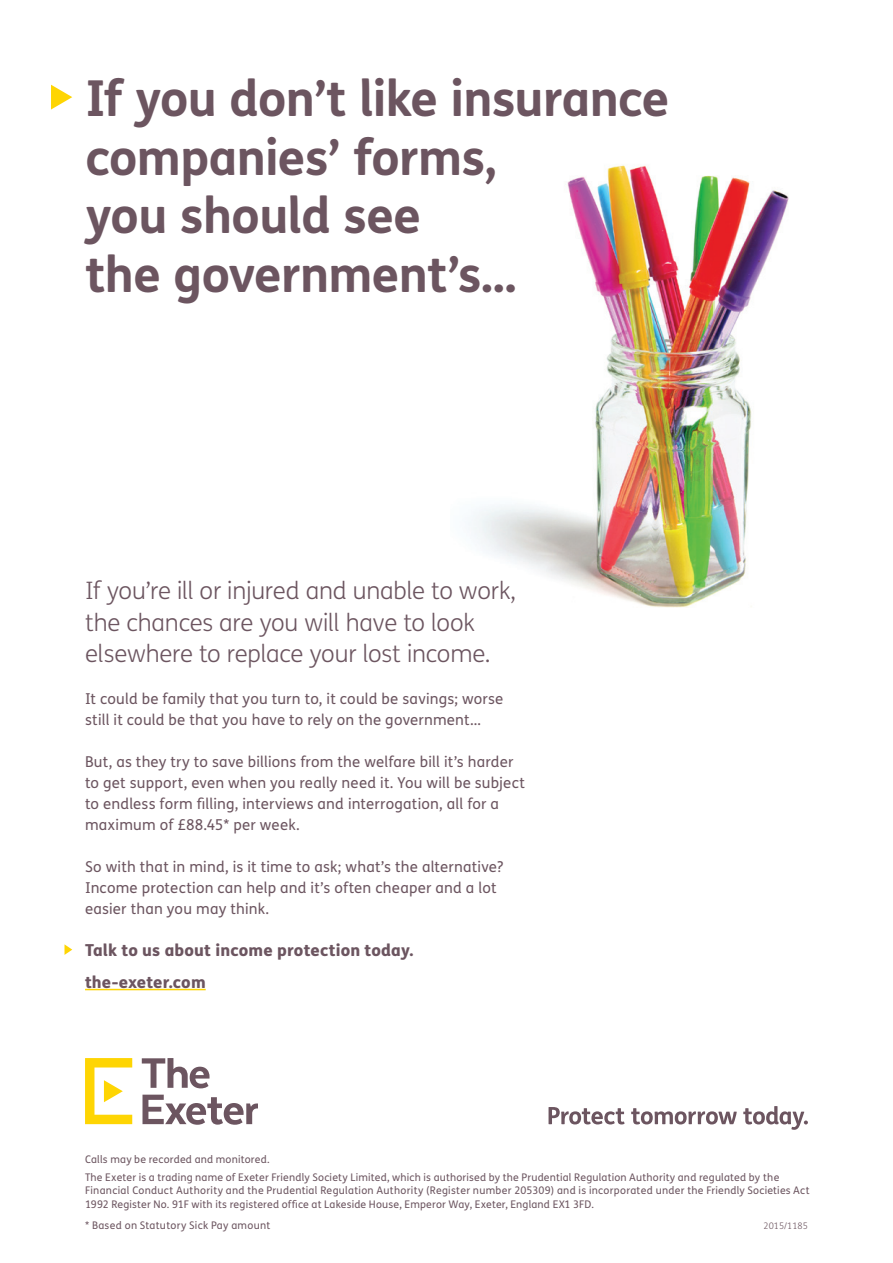
<style>
.page{position:relative;width:893px;height:1263px;background:#fff}
.page>*{position:absolute;margin:0;border:0;box-sizing:border-box;transform-origin:0 0}
.Headline{font:700 49.5px/58.5px "FS Me";letter-spacing:-.015em;color:#6c5560}
.Introduction{font:300 24px/31.5px "FS Me";letter-spacing:-.01em;color:#6c5560}
.Call_to_action{font:800 16.5px "FS Me";letter-spacing:.01em;color:#6c5560}
.Web_address{font:800 16.5px "FS Me";letter-spacing:.01em;color:#6c5560}
.Body{font:15px/21px "FS Me";letter-spacing:.01em;color:#6c5560}
.Body-2{font:10.5px/17.7px "FS Me";letter-spacing:.02em;color:#6c5560}
.t1{font:300 9px "FS Me";color:#6c5560}
</style>
<div class="page">
<img style="left:468px;top:165px;width:321px;height:443px">
<svg style="left:142px;top:1058px;width:68px;height:30px"></svg>
<svg style="left:142px;top:1095px;width:116px;height:30px"></svg>
<svg style="left:85px;top:1058px;width:47px;height:66px"></svg>
<svg style="left:549px;top:1106px;width:259px;height:24px"></svg>
<hr style="left:85px;top:989px;width:121px;height:1px;background:#fed503">
<svg style="left:51px;top:85px;width:21px;height:25px"></svg>
<svg style="left:65px;top:944px;width:7px;height:11px"></svg>
<p class="Headline" style="left:86px;top:67px;width:585px">If you don’t like insurance companies’ forms,<br>you should see<br>the government’s…</p>
<p class="Introduction" style="left:85px;top:574px;width:433px">If you’re ill or injured and unable to work, the chances are you will have to look elsewhere to replace your lost income.</p>
<p class="Body" style="left:85px;top:688px;width:420px">It could be family that you turn to, it could be savings; worse still it could be that you have to rely on the government…</p>
<p class="Body" style="left:85px;top:751px;width:441px">But, as they try to save billions from the welfare bill it’s harder to get support, even when you really need it. You will be subject to endless form filling, interviews and interrogation, all for a maximum of £88.45* per week.</p>
<p class="Body" style="left:85px;top:856px;width:420px">So with that in mind, is it time to ask; what’s the alternative?<br>Income protection can help and it’s often cheaper and a lot easier than you may think.</p>
<p class="Call_to_action" style="left:85px;top:937px;width:330px">Talk to us about income protection today.</p>
<p class="Web_address" style="left:85px;top:969px;width:122px">the-exeter.com</p>
<p class="Body-2" style="left:85px;top:1150px;width:696px">Calls may be recorded and monitored.<br>The Exeter is a trading name of Exeter Friendly Society Limited, which is authorised by the Prudential Regulation Authority and regulated by the</p>
<p class="Body-2" style="left:85px;top:1183px;width:726px;line-height:13.5px">Financial Conduct Authority and the Prudential Regulation Authority (Register number 205309) and is incorporated under the Friendly Societies Act<br>1992 Register No. 91F with its registered office at Lakeside House, Emperor Way, Exeter, England EX1 3FD.</p>
<p class="Body-2" style="left:85px;top:1217px;width:187px">* Based on Statutory Sick Pay amount</p>
<p class="t1" style="left:764px;top:1220px;width:46px">2015/1185</p>
</div>
